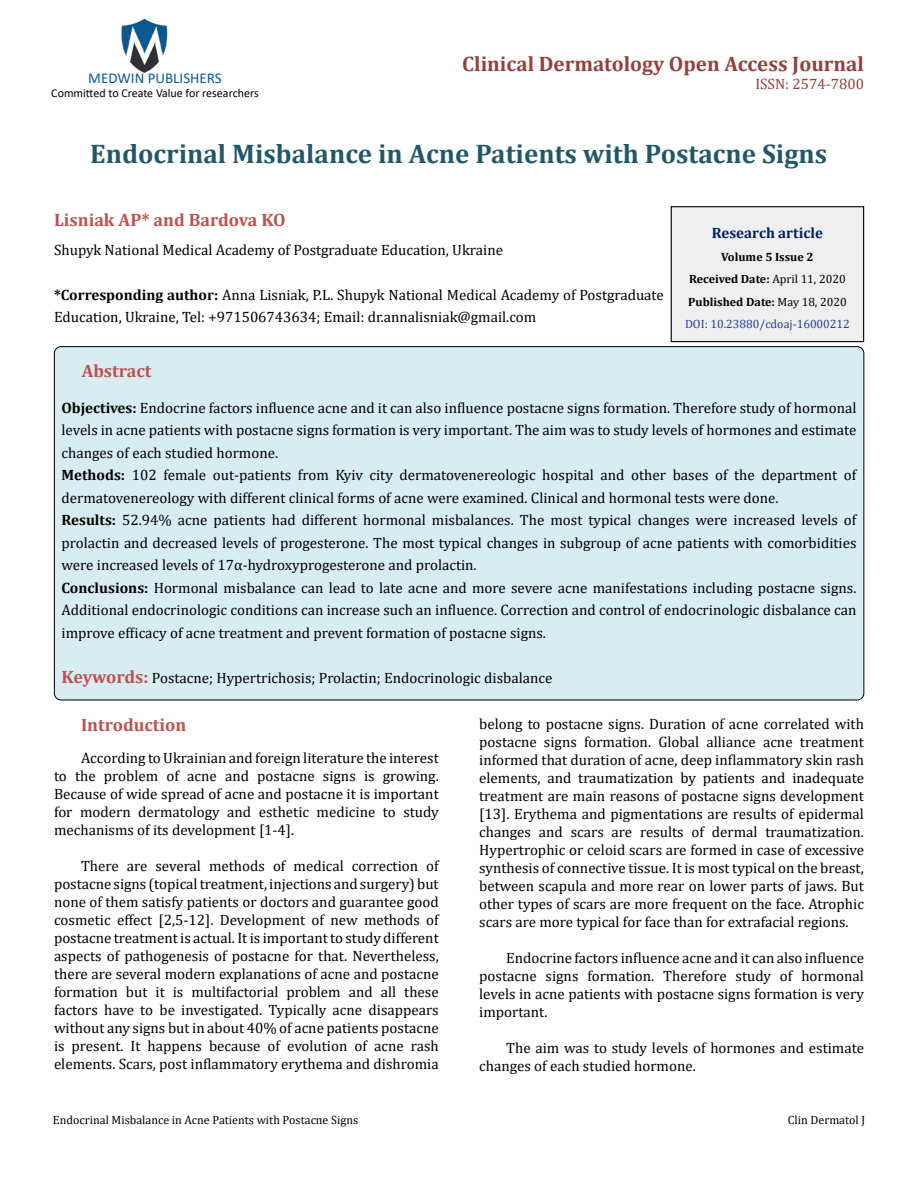
<style>
.page{position:relative;width:918px;height:1188px;background:#fff}
.page>*{position:absolute;margin:0;border:0;box-sizing:border-box;transform-origin:0 0}
.t1{font:700 27px "Cambria";color:#215868}
.t2{font:700 21px "Cambria";color:#953f3c}
.t3{font:700 18px "Cambria";color:#c0504d}
.t4{font:15px/18px "Cambria";color:#000;text-align:justify}
.t5{font:15px "Calibri";color:#0a5991}
.t6{font:700 15px "Cambria";color:#002060}
.t7{font:15px "Cambria";color:#953f3c}
.t8{font:700 12px/22.5px "Cambria";color:#000;text-align:center}
.t9{font:12px "Cambria";color:#000}
.t10{font:12px "Calibri";color:#000}
.s1{font-weight:700}
.s2{font-weight:400}
.s3{font-weight:400;color:#25408f}
.s4{font-weight:700;font-size:18px;color:#c0504d}
</style>
<div class="page">
<img style="left:121px;top:18px;width:47px;height:55px">
<div style="left:671px;top:207px;width:193px;height:135px;background:#efefef"></div>
<div style="left:671px;top:206px;width:193px;height:136px;border:1px solid #000"></div>
<div style="left:54px;top:347px;width:810px;height:353px;background:#d8edf2;border-radius:7px"></div>
<p class="t5" style="left:88px;top:67px;width:135px">MEDWIN PUBLISHERS</p>
<p class="t10" style="left:51px;top:85px;width:209px">Committed to Create Value for researchers</p>
<h2 class="t2" style="left:462px;top:49px;width:403px">Clinical Dermatology Open Access Journal</h2>
<p class="t7" style="left:755px;top:75px;width:110px">ISSN: 2574-7800</p>
<h1 class="t1" style="left:90px;top:134px;width:738px">Endocrinal Misbalance in Acne Patients with Postacne Signs</h1>
<p class="t3" style="left:54px;top:207px;width:233px">Lisniak AP* and Bardova KO</p>
<p class="t4" style="left:54px;top:241px;width:451px">Shupyk National Medical Academy of Postgraduate Education, Ukraine</p>
<p class="t4" style="left:54px;top:283px;width:611px;line-height:22.5px"><span class="s1">*Corresponding author:</span> Anna Lisniak, P.L. Shupyk National Medical Academy of Postgraduate<br>Education, Ukraine, Tel: +971506743634; Email: dr.annalisniak@gmail.com</p>
<p class="t6" style="left:712px;top:223px;width:113px">Research article</p>
<p class="t8" style="left:685px;top:245px;width:166px">Volume 5 Issue 2<br>Received Date: <span class="s2">April 11, 2020<br></span>Published Date: <span class="s2">May 18, 2020<br></span><span class="s3">DOI: 10.23880/cdoaj-16000212</span></p>
<p class="t3" style="left:82px;top:358px;width:71px">Abstract</p>
<p class="t4" style="left:62px;top:396px;width:797px;line-height:22.5px;text-align:left"><span class="s1">Objectives:</span> Endocrine factors influence acne and it can also influence postacne signs formation. Therefore study of hormonal levels in acne patients with postacne signs formation is very important. The aim was to study levels of hormones and estimate changes of each studied hormone.<br><span class="s1">Methods:</span> 102 female out-patients from Kyiv city dermatovenereologic hospital and other bases of the department of dermatovenereology with different clinical forms of acne were examined. Clinical and hormonal tests were done.<br><span class="s1">Results:</span> 52.94% acne patients had different hormonal misbalances. The most typical changes were increased levels of prolactin and decreased levels of progesterone. The most typical changes in subgroup of acne patients with comorbidities were increased levels of 17α-hydroxyprogesterone and prolactin.<br><span class="s1">Conclusions:</span> Hormonal misbalance can lead to late acne and more severe acne manifestations including postacne signs.<br>Additional endocrinologic conditions can increase such an influence. Correction and control of endocrinologic disbalance can improve efficacy of acne treatment and prevent formation of postacne signs.</p>
<p class="t4" style="left:62px;top:669px;width:492px"><span class="s4">Keywords:</span> Postacne; Hypertrichosis; Prolactin; Endocrinologic disbalance</p>
<p class="t3" style="left:81px;top:712px;width:107px">Introduction</p>
<p class="t4" style="left:54px;top:748px;width:386px;text-indent:27px">According to Ukrainian and foreign literature the interest to the problem of acne and postacne signs is growing.<br>Because of wide spread of acne and postacne it is important for modern dermatology and esthetic medicine to study mechanisms of its development [1-4].</p>
<p class="t4" style="left:54px;top:856px;width:386px;text-indent:27px">There are several methods of medical correction of postacne signs (topical treatment, injections and surgery) but none of them satisfy patients or doctors and guarantee good cosmetic effect [2,5-12]. Development of new methods of postacne treatment is actual. It is important to study different aspects of pathogenesis of postacne for that. Nevertheless, there are several modern explanations of acne and postacne formation but it is multifactorial problem and all these factors have to be investigated. Typically acne disappears without any signs but in about 40% of acne patients postacne is present. It happens because of evolution of acne rash elements. Scars, post inflammatory erythema and dishromia</p>
<p class="t4" style="left:479px;top:715px;width:386px">belong to postacne signs. Duration of acne correlated with postacne signs formation. Global alliance acne treatment informed that duration of acne, deep inflammatory skin rash elements, and traumatization by patients and inadequate treatment are main reasons of postacne signs development [13]. Erythema and pigmentations are results of epidermal changes and scars are results of dermal traumatization.<br>Hypertrophic or celoid scars are formed in case of excessive synthesis of connective tissue. It is most typical on the breast, between scapula and more rear on lower parts of jaws. But other types of scars are more frequent on the face. Atrophic scars are more typical for face than for extrafacial regions.</p>
<p class="t4" style="left:479px;top:949px;width:386px;text-indent:27px">Endocrine factors influence acne and it can also influence postacne signs formation. Therefore study of hormonal levels in acne patients with postacne signs formation is very important.</p>
<p class="t4" style="left:479px;top:1039px;width:386px;text-indent:27px">The aim was to study levels of hormones and estimate changes of each studied hormone.</p>
<p class="t9" style="left:53px;top:1113px;width:307px">Endocrinal Misbalance in Acne Patients with Postacne Signs</p>
<p class="t9" style="left:788px;top:1113px;width:79px">Clin Dermatol J</p>
</div>
